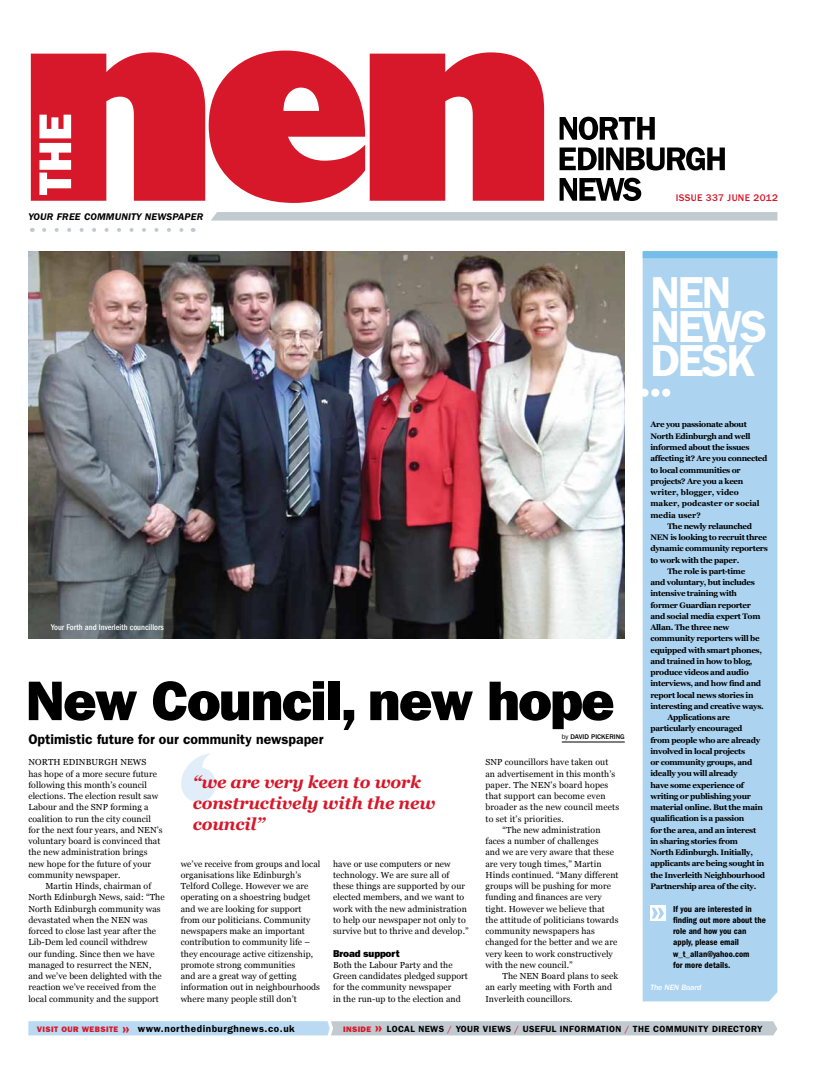
<style>
.page{position:relative;width:820px;height:1078px;background:#fff}
.page>*{position:absolute;margin:0;border:0;box-sizing:border-box;transform-origin:0 0}
.t1{font:800 56px "Franklin Gothic LT";letter-spacing:-.03em;color:#000}
.t2{font:600 45px/34px "Franklin Gothic LT";letter-spacing:-.05em;color:#fff}
.t3{font:800 20px "Franklin Gothic LT";color:#d7182a}
.t4{font:italic 700 17px/21px "Georgia";letter-spacing:-.01em;color:#d7182a}
.t5{font:600 14px "Franklin Gothic LT";color:#000}
.t6{font:600 10px "Franklin Gothic LT";letter-spacing:.05em;color:#000}
.t7{font:italic 600 10px "Franklin Gothic LT";letter-spacing:.02em;color:#000}
.t8{font:500 10px "Franklin Gothic LT";letter-spacing:.03em;color:#d7182a}
.t9{font:800 10px "Franklin Gothic LT";letter-spacing:-.015em;color:#000}
.t10{font:600 condensed 9px/11.2px "Franklin Gothic LT";color:#000}
.t11{font:600 9px "Franklin Gothic LT";letter-spacing:.04em;color:#000}
.t12{font:8.8px/11.3px "Georgia";letter-spacing:.01em;color:#000}
.t13{font:500 condensed 8.5px "Franklin Gothic LT";color:#fff}
.t14{font:700 8px "Georgia";letter-spacing:-.04em;color:#000}
.t15{font:700 8px "Georgia";color:#000}
.t16{font:800 8px "Franklin Gothic LT";letter-spacing:.05em;color:#d7182a}
.t17{font:italic 500 8px "Franklin Gothic LT";letter-spacing:-.01em;color:#fff}
.t18{font:500 7px "Franklin Gothic LT";color:#000}
.s1{font-weight:400}
.s2{font-weight:800;font-size:20px;color:#d7182a}
.s3{font-weight:400;color:#d7182a}
</style>
<div class="page">
<svg style="left:181px;top:753px;width:35px;height:49px"></svg>
<svg style="left:28px;top:1021px;width:749px;height:14px"></svg>
<div style="left:642px;top:258px;width:135px;height:743px;background:#acd4f1"></div>
<img style="left:28px;top:251px;width:596px;height:387px">
<svg style="left:31px;top:51px;width:513px;height:152px;fill:#d7182a"></svg>
<svg style="left:39px;top:115px;width:32px;height:80px"></svg>
<svg style="left:559px;top:178px;width:82px;height:23px"></svg>
<svg style="left:559px;top:147px;width:165px;height:23px"></svg>
<svg style="left:559px;top:117px;width:95px;height:23px"></svg>
<div style="left:211px;top:212px;width:566px;height:8px;background:#c1cad0"></div>
<svg style="left:44px;top:228px;width:140px;height:4px"></svg>
<svg style="left:642px;top:251px;width:135px;height:7px"></svg>
<hr style="left:561px;top:741px;width:63px;height:1px;background:#000">
<div style="left:640px;top:388px;width:8px;height:9px;background:#fff;border-radius:50%"></div>
<div style="left:651px;top:388px;width:8px;height:9px;background:#fff;border-radius:50%"></div>
<div style="left:662px;top:388px;width:8px;height:9px;background:#fff;border-radius:50%"></div>
<svg style="left:650px;top:905px;width:15px;height:15px"></svg>
<svg style="left:651px;top:907px;width:12px;height:11px"></svg>
<p class="t7" style="left:28px;top:211px;width:176px">YOUR FREE COMMUNITY NEWSPAPER</p>
<p class="t13" style="left:51px;top:622px;width:114px">Your Forth and Inverleith councillors</p>
<h1 class="t1" style="left:26px;top:667px;width:590px">New Council, new hope</h1>
<h3 class="t5" style="left:28px;top:730px;width:296px">Optimistic future for our community newspaper</h3>
<p class="t12" style="left:28px;top:756px;width:136px">North Edinburgh News<br>has hope of a more secure future following this month’s council elections. The election result saw<br>Labour and the SNP forming a coalition to run the city council for the next four years, and NEN’s voluntary board is convinced that the new administration brings new hope for the future of your community newspaper.</p>
<p class="t12" style="left:28px;top:880px;width:138px;text-indent:17px">Martin Hinds, chairman of<br>North Edinburgh News, said: “The<br>North Edinburgh community was devastated when the NEN was forced to close last year after the<br>Lib-Dem led council withdrew<br>our funding. Since then we have managed to resurrect the NEN, and we’ve been delighted with the reaction we’ve received from the local community and the support</p>
<h3 class="t4" style="left:193px;top:771px;width:244px">“we are very keen to work constructively with the new council”</h3>
<p class="t12" style="left:181px;top:857px;width:141px">we’ve receive from groups and local organisations like Edinburgh’s<br>Telford College. However we are operating on a shoestring budget and we are looking for support from our politicians. Community newspapers make an important contribution to community life – they encourage active citizenship, promote strong communities<br>and are a great way of getting information out in neighbourhoods where many people still don’t</p>
<p class="t12" style="left:333px;top:857px;width:137px">have or use computers or new technology. We are sure all of these things are supported by our elected members, and we want to work with the new administration to help our newspaper not only to survive but to thrive and develop.”</p>
<p class="t9" style="left:333px;top:947px;width:68px">Broad support</p>
<p class="t12" style="left:333px;top:958px;width:136px">Both the Labour Party and the<br>Green candidates pledged support for the community newspaper<br>in the run-up to the election and</p>
<p class="t18" style="left:561px;top:732px;width:64px"><span class="s1">by</span> DAViD PICKERING</p>
<p class="t12" style="left:485px;top:756px;width:124px">SNP councillors have taken out</p>
<p class="t12" style="left:485px;top:767px;width:131px">an advertisement in this month’s</p>
<p class="t12" style="left:485px;top:778px;width:124px">paper. The NEN’s board hopes</p>
<p class="t12" style="left:485px;top:790px;width:122px">that support can become even</p>
<p class="t12" style="left:485px;top:801px;width:135px">broader as the new council meets</p>
<p class="t12" style="left:485px;top:812px;width:80px">to set it’s priorities.</p>
<p class="t12" style="left:502px;top:823px;width:100px">“The new administration</p>
<p class="t12" style="left:485px;top:835px;width:114px">faces a number of challenges</p>
<p class="t12" style="left:485px;top:846px;width:130px">and we are very aware that these</p>
<p class="t12" style="left:485px;top:857px;width:117px">are very tough times,” Martin</p>
<p class="t12" style="left:485px;top:868px;width:135px">Hinds continued. “Many different</p>
<p class="t12" style="left:485px;top:880px;width:127px">groups will be pushing for more</p>
<p class="t12" style="left:485px;top:891px;width:118px">funding and finances are very</p>
<p class="t12" style="left:485px;top:902px;width:121px">tight. However we believe that</p>
<p class="t12" style="left:485px;top:913px;width:134px">the attitude of politicians towards</p>
<p class="t12" style="left:485px;top:925px;width:111px">community newspapers has</p>
<p class="t12" style="left:485px;top:936px;width:133px">changed for the better and we are</p>
<p class="t12" style="left:485px;top:947px;width:129px">very keen to work constructively</p>
<p class="t12" style="left:485px;top:958px;width:89px">with the new council.”</p>
<p class="t12" style="left:502px;top:970px;width:117px">The NEN Board plans to seek</p>
<p class="t12" style="left:485px;top:981px;width:128px">an early meeting with Forth and</p>
<p class="t12" style="left:485px;top:992px;width:89px">Inverleith councillors.</p>
<p class="t8" style="left:675px;top:192px;width:104px">ISSUE 337 JUNE 2012</p>
<h2 class="t2" style="left:650px;top:275px;width:118px">NEN<br>NEWS<br>DESK</h2>
<p class="t14" style="left:650px;top:420px;width:98px">Are you passionate about</p>
<p class="t14" style="left:650px;top:431px;width:102px">North Edinburgh and well</p>
<p class="t14" style="left:650px;top:442px;width:101px">informed about the issues</p>
<p class="t14" style="left:650px;top:454px;width:118px">affecting it? Are you connected</p>
<p class="t14" style="left:650px;top:465px;width:92px">to local communities or</p>
<p class="t14" style="left:650px;top:476px;width:94px">projects? Are you a keen</p>
<p class="t15" style="left:650px;top:487px;width:90px">writer, blogger, video</p>
<p class="t15" style="left:650px;top:499px;width:111px">maker, podcaster or social</p>
<p class="t15" style="left:650px;top:510px;width:52px">media user?</p>
<p class="t14" style="left:667px;top:521px;width:86px">The newly relaunched</p>
<p class="t14" style="left:650px;top:532px;width:118px">NEN is looking to recruit three</p>
<p class="t14" style="left:650px;top:544px;width:119px">dynamic community reporters</p>
<p class="t14" style="left:650px;top:555px;width:90px">to work with the paper.</p>
<p class="t14" style="left:667px;top:566px;width:79px">The role is part-time</p>
<p class="t14" style="left:650px;top:577px;width:106px">and voluntary, but includes</p>
<p class="t14" style="left:650px;top:589px;width:88px">intensive training with</p>
<p class="t14" style="left:650px;top:600px;width:102px">former Guardian reporter</p>
<p class="t14" style="left:650px;top:611px;width:111px">and social media expert Tom</p>
<p class="t14" style="left:650px;top:622px;width:80px">Allan. The three new</p>
<p class="t14" style="left:650px;top:634px;width:111px">community reporters will be</p>
<p class="t14" style="left:650px;top:645px;width:113px">equipped with smart phones,</p>
<p class="t14" style="left:650px;top:656px;width:104px">and trained in how to blog,</p>
<p class="t14" style="left:650px;top:667px;width:100px">produce videos and audio</p>
<p class="t14" style="left:650px;top:679px;width:112px">interviews, and how find and</p>
<p class="t14" style="left:650px;top:690px;width:104px">report local news stories in</p>
<p class="t14" style="left:650px;top:701px;width:115px">interesting and creative ways.</p>
<p class="t14" style="left:667px;top:712px;width:64px">Applications are</p>
<p class="t14" style="left:650px;top:724px;width:94px">particularly encouraged</p>
<p class="t14" style="left:650px;top:735px;width:111px">from people who are already</p>
<p class="t14" style="left:650px;top:746px;width:96px">involved in local projects</p>
<p class="t14" style="left:650px;top:757px;width:103px">or community groups, and</p>
<p class="t14" style="left:650px;top:769px;width:89px">ideally you will already</p>
<p class="t14" style="left:650px;top:780px;width:95px">have some experience of</p>
<p class="t14" style="left:650px;top:791px;width:102px">writing or publishing your</p>
<p class="t14" style="left:650px;top:802px;width:114px">material online. But the main</p>
<p class="t14" style="left:650px;top:814px;width:95px">qualification is a passion</p>
<p class="t14" style="left:650px;top:825px;width:107px">for the area, and an interest</p>
<p class="t14" style="left:650px;top:836px;width:89px">in sharing stories from</p>
<p class="t14" style="left:650px;top:847px;width:104px">North Edinburgh. Initially,</p>
<p class="t14" style="left:650px;top:859px;width:115px">applicants are being sought in</p>
<p class="t14" style="left:650px;top:870px;width:116px">the Inverleith Neighbourhood</p>
<p class="t14" style="left:650px;top:881px;width:107px">Partnership area of the city.</p>
<p class="t10" style="left:673px;top:902px;width:94px">If you are interested in finding out more about the role and how you can apply, please email w_t_allan@yahoo.com<br>for more details.</p>
<p class="t17" style="left:650px;top:983px;width:52px">The NEN Board</p>
<p class="t16" style="left:37px;top:1024px;width:83px">VISIT OUR WEBSITE</p>
<p class="t6" style="left:122px;top:1022px;width:174px"><span class="s2">»</span> www.northedinburghnews.co.uk</p>
<p class="t16" style="left:343px;top:1024px;width:29px">INSIDE</p>
<h3 class="t3" style="left:374px;top:1015px;width:10px">»</h3>
<p class="t11" style="left:386px;top:1023px;width:377px">LOCAL NEWS <span class="s3">/</span> YOUR VIEWS <span class="s3">/</span> USEFUL INFORMATION <span class="s3">/</span> THE COMMUNITY DIRECTORY</p>
</div>
